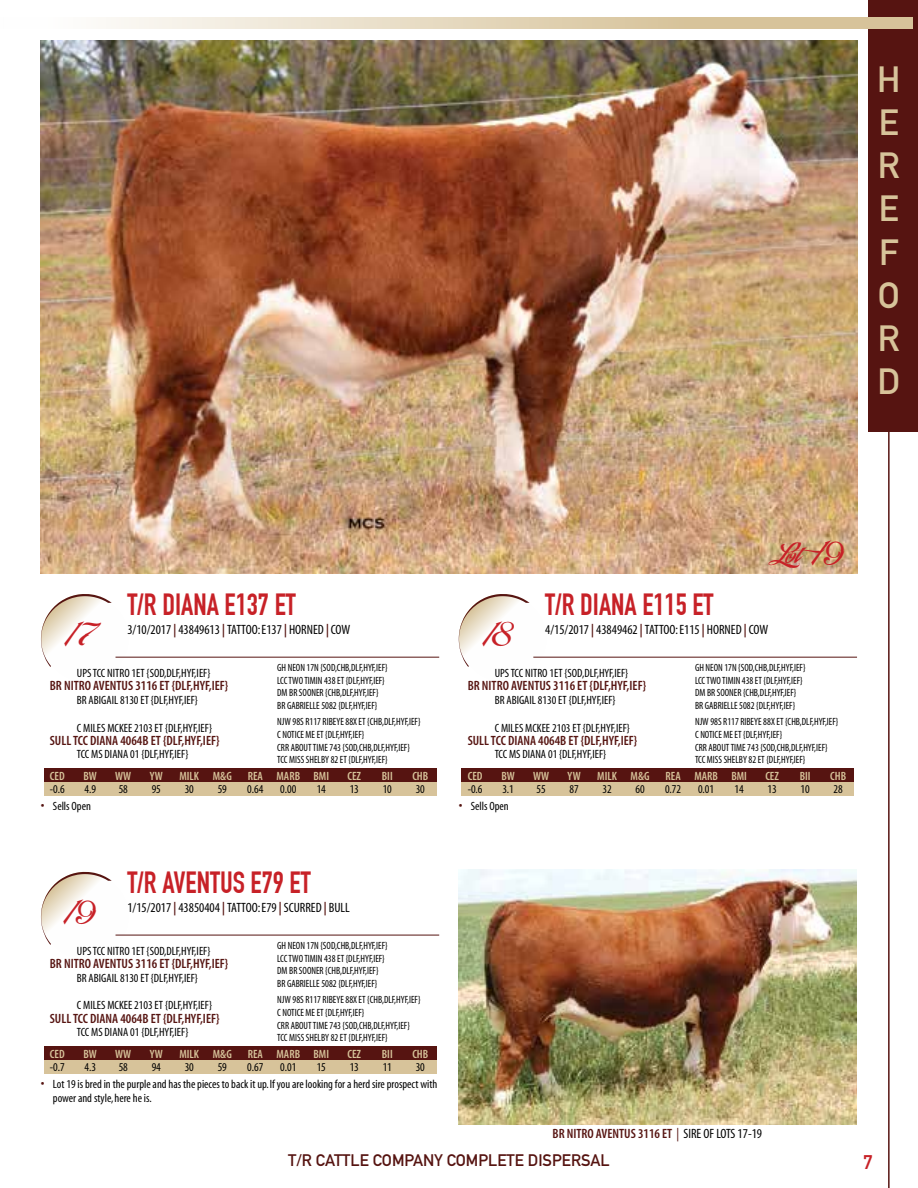
<style>
.page{position:relative;width:918px;height:1188px;background:#fff}
.page>*{position:absolute;margin:0;border:0;box-sizing:border-box;transform-origin:0 0}
.t1{font:36px/43.2px "DIN Mittelschrift";color:#d7c39a;text-align:justify}
.t2{font:33px "LHF Black Rose Script";letter-spacing:.005em;color:#c72127}
.t3{font:700 30px "DIN Condensed";color:#c72127}
.t4{font:19.5px "DIN Mittelschrift";color:#c72127}
.t5{font:16.5px "DIN Mittelschrift";color:#561411}
.t6{font:600 condensed 13.5px "Myriad";color:#561411}
.t7{font:condensed 13.5px "Myriad";color:#000}
.t8{font:condensed 12px/14.4px "Myriad";color:#000}
.t9{font:600 condensed 12px "Myriad";color:#d7c39a}
.t10{font:condensed 10.5px/12.6px "Myriad";color:#000;scale:.95 1}
.s1{font-weight:600;color:#561411}
.s2{font-weight:600;font-size:13.5px;color:#561411}
.s3{font-weight:400}
.s4{font-weight:400;color:#000}
</style>
<div class="page">
<div style="left:868px;top:0;width:50px;height:432px;background:#561411"></div>
<hr style="left:888px;top:426px;width:2px;height:762px;background:#561411">
<svg style="left:106px;top:17px;width:807px;height:11px;background:#e3d6ba"></svg>
<img style="left:458px;top:870px;width:399px;height:255px">
<svg style="left:41px;top:594px;width:71px;height:73px"></svg>
<div style="left:44px;top:768px;width:392px;height:14px;background:#561411"></div>
<div style="left:44px;top:782px;width:392px;height:13px;background:#d7c39a"></div>
<hr style="left:116px;top:657px;width:323px;height:1px;background:#561411">
<svg style="left:459px;top:594px;width:71px;height:73px"></svg>
<div style="left:462px;top:768px;width:392px;height:14px;background:#561411"></div>
<div style="left:462px;top:782px;width:392px;height:13px;background:#d7c39a"></div>
<hr style="left:533px;top:657px;width:324px;height:1px;background:#561411">
<svg style="left:41px;top:871px;width:71px;height:74px"></svg>
<div style="left:44px;top:1046px;width:392px;height:14px;background:#561411"></div>
<div style="left:44px;top:1060px;width:392px;height:13px;background:#d7c39a"></div>
<hr style="left:116px;top:935px;width:323px;height:1px;background:#561411">
<img style="left:41px;top:41px;width:816px;height:533px">
<h1 class="t1" style="left:877px;top:58px;width:25px">H E R E F O R D</h1>
<h3 class="t3" style="left:127px;top:587px;width:170px">T/R DIANA E137 ET</h3>
<p class="t7" style="left:127px;top:623px;width:225px">3/10/2017 <span class="s1">|</span> 43849613 <span class="s1">|</span> TATTOO: E137 <span class="s1">|</span> HORNED <span class="s1">|</span> COW</p>
<p class="t8" style="left:77px;top:667px;width:135px">UPS TCC NITRO 1ET {SOD,DLF,HYF,IEF}</p>
<p class="t6" style="left:50px;top:679px;width:180px">BR NITRO AVENTUS 3116 ET {DLF,HYF,IEF}</p>
<p class="t8" style="left:77px;top:693px;width:122px">BR ABIGAIL 8130 ET {DLF,HYF,IEF}</p>
<h2 class="t2" style="left:64px;top:612px;width:32px">17</h2>
<p class="t10" style="left:277px;top:662px;width:118px">GH NEON 17N {SOD,CHB,DLF,HYF,IEF} LCC TWO TIMIN 438 ET {DLF,HYF,IEF} DM BR SOONER {CHB,DLF,HYF,IEF} BR GABRIELLE 5082 {DLF,HYF,IEF}</p>
<p class="t8" style="left:77px;top:721px;width:137px">C MILES MCKEE 2103 ET {DLF,HYF,IEF}</p>
<p class="t6" style="left:50px;top:734px;width:171px">SULL TCC DIANA 4064B ET {DLF,HYF,IEF}</p>
<p class="t8" style="left:77px;top:748px;width:113px">TCC MS DIANA 01 {DLF,HYF,IEF}</p>
<p class="t10" style="left:277px;top:716px;width:152px">NJW 98S R117 RIBEYE 88X ET {CHB,DLF,HYF,IEF} C NOTICE ME ET {DLF,HYF,IEF}<br>CRR ABOUT TIME 743 {SOD,CHB,DLF,HYF,IEF} TCC MISS SHELBY 82 ET {DLF,HYF,IEF}</p>
<p class="t9" style="left:50px;top:770px;width:16px">CED</p>
<p class="t9" style="left:84px;top:770px;width:15px">BW</p>
<p class="t9" style="left:115px;top:770px;width:18px">WW</p>
<p class="t9" style="left:150px;top:770px;width:15px">YW</p>
<p class="t9" style="left:179px;top:770px;width:54px">MILK M&amp;G</p>
<p class="t9" style="left:248px;top:770px;width:83px">REA MARB BMI</p>
<p class="t9" style="left:348px;top:770px;width:15px">CEZ</p>
<p class="t9" style="left:382px;top:770px;width:12px">BII</p>
<p class="t9" style="left:412px;top:770px;width:17px">CHB</p>
<p class="t8" style="left:50px;top:783px;width:16px">-0.6</p>
<p class="t8" style="left:85px;top:783px;width:13px">4.9</p>
<p class="t8" style="left:119px;top:783px;width:11px">58</p>
<p class="t8" style="left:152px;top:783px;width:11px">95</p>
<p class="t8" style="left:185px;top:783px;width:11px">30</p>
<p class="t8" style="left:218px;top:783px;width:11px">59</p>
<p class="t8" style="left:247px;top:783px;width:18px">0.64</p>
<p class="t8" style="left:280px;top:783px;width:18px">0.00</p>
<p class="t8" style="left:317px;top:783px;width:11px">14</p>
<p class="t8" style="left:350px;top:783px;width:11px">13</p>
<p class="t8" style="left:383px;top:783px;width:11px">10</p>
<p class="t8" style="left:416px;top:783px;width:11px">30</p>
<p class="t8" style="left:41px;top:799px;width:51px"><span class="s2">•</span> Sells Open</p>
<h2 class="t2" style="left:771px;top:531px;width:74px">Lot19</h2>
<h3 class="t3" style="left:545px;top:587px;width:170px">T/R DIANA E115 ET</h3>
<p class="t7" style="left:545px;top:623px;width:225px">4/15/2017 <span class="s1">|</span> 43849462 <span class="s1">|</span> TATTOO: E115 <span class="s1">|</span> HORNED <span class="s1">|</span> COW</p>
<p class="t8" style="left:495px;top:667px;width:135px">UPS TCC NITRO 1ET {SOD,DLF,HYF,IEF}</p>
<p class="t6" style="left:468px;top:679px;width:180px">BR NITRO AVENTUS 3116 ET {DLF,HYF,IEF}</p>
<p class="t8" style="left:495px;top:693px;width:122px">BR ABIGAIL 8130 ET {DLF,HYF,IEF}</p>
<h2 class="t2" style="left:482px;top:612px;width:32px">18</h2>
<p class="t10" style="left:695px;top:662px;width:118px">GH NEON 17N {SOD,CHB,DLF,HYF,IEF} LCC TWO TIMIN 438 ET {DLF,HYF,IEF} DM BR SOONER {CHB,DLF,HYF,IEF} BR GABRIELLE 5082 {DLF,HYF,IEF}</p>
<p class="t8" style="left:495px;top:721px;width:137px">C MILES MCKEE 2103 ET {DLF,HYF,IEF}</p>
<p class="t6" style="left:468px;top:734px;width:171px">SULL TCC DIANA 4064B ET {DLF,HYF,IEF}</p>
<p class="t8" style="left:495px;top:748px;width:113px">TCC MS DIANA 01 {DLF,HYF,IEF}</p>
<p class="t10" style="left:695px;top:716px;width:152px">NJW 98S R117 RIBEYE 88X ET {CHB,DLF,HYF,IEF} C NOTICE ME ET {DLF,HYF,IEF}<br>CRR ABOUT TIME 743 {SOD,CHB,DLF,HYF,IEF} TCC MISS SHELBY 82 ET {DLF,HYF,IEF}</p>
<p class="t9" style="left:468px;top:770px;width:16px">CED</p>
<p class="t9" style="left:501px;top:770px;width:15px">BW</p>
<p class="t9" style="left:533px;top:770px;width:18px">WW</p>
<p class="t9" style="left:568px;top:770px;width:15px">YW</p>
<p class="t9" style="left:597px;top:770px;width:54px">MILK M&amp;G</p>
<p class="t9" style="left:666px;top:770px;width:83px">REA MARB BMI</p>
<p class="t9" style="left:765px;top:770px;width:15px">CEZ</p>
<p class="t9" style="left:800px;top:770px;width:12px">BII</p>
<p class="t9" style="left:830px;top:770px;width:17px">CHB</p>
<p class="t8" style="left:468px;top:783px;width:16px">-0.6</p>
<p class="t8" style="left:502px;top:783px;width:13px">3.1</p>
<p class="t8" style="left:537px;top:783px;width:11px">55</p>
<p class="t8" style="left:570px;top:783px;width:11px">87</p>
<p class="t8" style="left:603px;top:783px;width:11px">32</p>
<p class="t8" style="left:636px;top:783px;width:11px">60</p>
<p class="t8" style="left:665px;top:783px;width:18px">0.72</p>
<p class="t8" style="left:698px;top:783px;width:18px">0.01</p>
<p class="t8" style="left:735px;top:783px;width:11px">14</p>
<p class="t8" style="left:768px;top:783px;width:11px">13</p>
<p class="t8" style="left:801px;top:783px;width:11px">10</p>
<p class="t8" style="left:834px;top:783px;width:11px">28</p>
<p class="t8" style="left:459px;top:799px;width:51px"><span class="s2">•</span> Sells Open</p>
<h3 class="t3" style="left:127px;top:865px;width:185px">T/R AVENTUS E79 ET</h3>
<p class="t7" style="left:127px;top:901px;width:224px">1/15/2017 <span class="s1">|</span> 43850404 <span class="s1">|</span> TATTOO: E79 <span class="s1">|</span> SCURRED <span class="s1">|</span> BULL</p>
<p class="t8" style="left:77px;top:944px;width:135px">UPS TCC NITRO 1ET {SOD,DLF,HYF,IEF}</p>
<p class="t6" style="left:50px;top:957px;width:180px">BR NITRO AVENTUS 3116 ET {DLF,HYF,IEF}</p>
<p class="t8" style="left:77px;top:971px;width:122px">BR ABIGAIL 8130 ET {DLF,HYF,IEF}</p>
<h2 class="t2" style="left:63px;top:890px;width:34px">19</h2>
<p class="t10" style="left:277px;top:940px;width:118px">GH NEON 17N {SOD,CHB,DLF,HYF,IEF} LCC TWO TIMIN 438 ET {DLF,HYF,IEF} DM BR SOONER {CHB,DLF,HYF,IEF} BR GABRIELLE 5082 {DLF,HYF,IEF}</p>
<p class="t8" style="left:77px;top:999px;width:137px">C MILES MCKEE 2103 ET {DLF,HYF,IEF}</p>
<p class="t6" style="left:50px;top:1011px;width:171px">SULL TCC DIANA 4064B ET {DLF,HYF,IEF}</p>
<p class="t8" style="left:77px;top:1026px;width:113px">TCC MS DIANA 01 {DLF,HYF,IEF}</p>
<p class="t10" style="left:277px;top:994px;width:152px">NJW 98S R117 RIBEYE 88X ET {CHB,DLF,HYF,IEF} C NOTICE ME ET {DLF,HYF,IEF}<br>CRR ABOUT TIME 743 {SOD,CHB,DLF,HYF,IEF} TCC MISS SHELBY 82 ET {DLF,HYF,IEF}</p>
<p class="t9" style="left:50px;top:1048px;width:16px">CED</p>
<p class="t9" style="left:84px;top:1048px;width:15px">BW</p>
<p class="t9" style="left:115px;top:1048px;width:18px">WW</p>
<p class="t9" style="left:150px;top:1048px;width:15px">YW</p>
<p class="t9" style="left:179px;top:1048px;width:54px">MILK M&amp;G</p>
<p class="t9" style="left:248px;top:1048px;width:83px">REA MARB BMI</p>
<p class="t9" style="left:348px;top:1048px;width:15px">CEZ</p>
<p class="t9" style="left:382px;top:1048px;width:12px">BII</p>
<p class="t9" style="left:412px;top:1048px;width:17px">CHB</p>
<p class="t8" style="left:50px;top:1061px;width:16px">-0.7</p>
<p class="t8" style="left:85px;top:1061px;width:13px">4.3</p>
<p class="t8" style="left:119px;top:1061px;width:11px">58</p>
<p class="t8" style="left:152px;top:1061px;width:11px">94</p>
<p class="t8" style="left:185px;top:1061px;width:11px">30</p>
<p class="t8" style="left:218px;top:1061px;width:11px">59</p>
<p class="t8" style="left:247px;top:1061px;width:18px">0.67</p>
<p class="t8" style="left:280px;top:1061px;width:18px">0.01</p>
<p class="t8" style="left:317px;top:1061px;width:11px">15</p>
<p class="t8" style="left:350px;top:1061px;width:11px">13</p>
<p class="t8" style="left:383px;top:1061px;width:11px">11</p>
<p class="t8" style="left:416px;top:1061px;width:11px">30</p>
<p class="t8" style="left:53px;top:1077px;width:386px;text-indent:-12px"><span class="s2">•</span> Lot 19 is bred in the purple and has the pieces to back it up. If you are looking for a herd sire prospect with power and style, here he is.</p>
<p class="t6" style="left:553px;top:1127px;width:211px">BR NITRO AVENTUS 3116 ET <span class="s3">|</span> <span class="s4">SIRE OF LOTS 17-19</span></p>
<h3 class="t5" style="left:288px;top:1150px;width:323px">T/R CATTLE COMPANY COMPLETE DISPERSAL</h3>
<h3 class="t4" style="left:863px;top:1151px;width:11px">7</h3>
</div>
